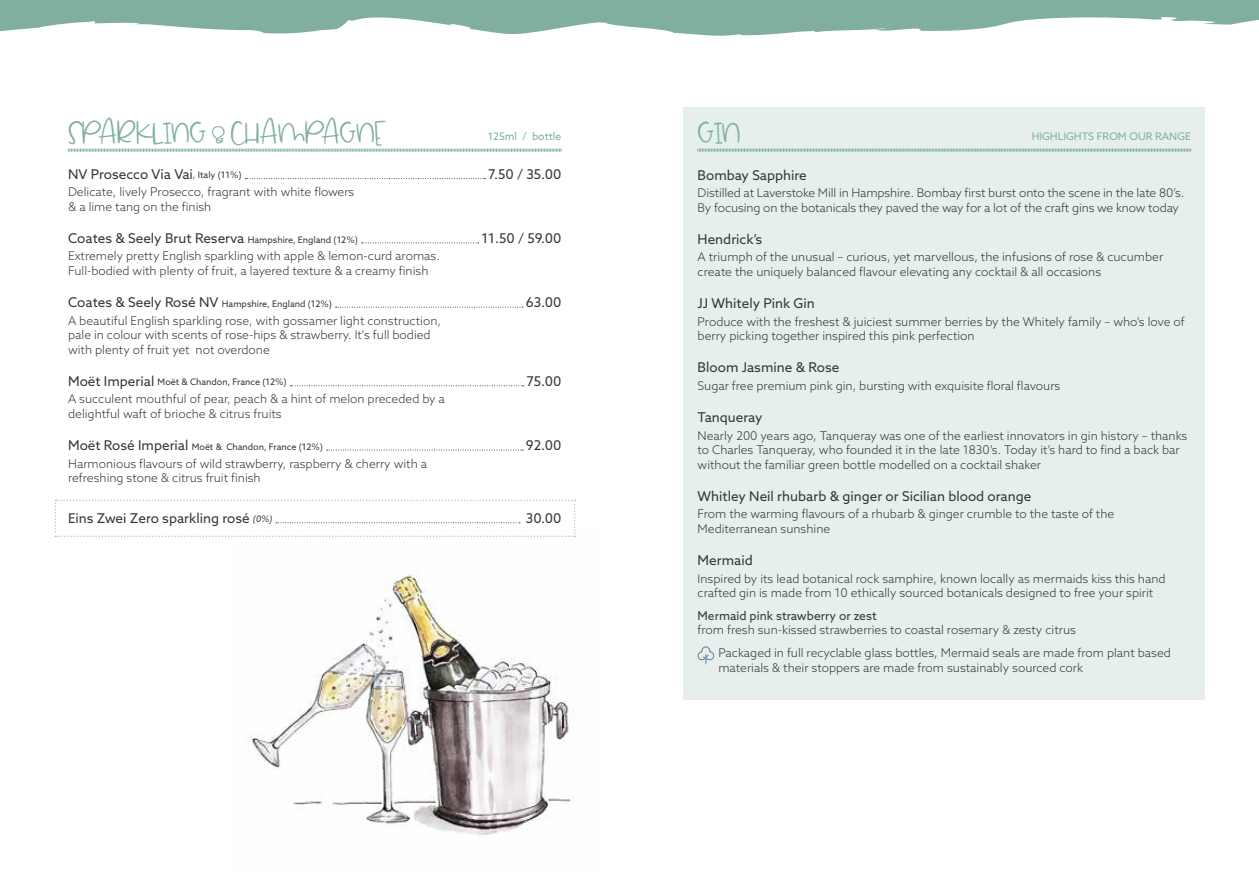
<style>
.page{position:relative;width:1259px;height:893px;background:#fff}
.page>*{position:absolute;margin:0;border:0;box-sizing:border-box;transform-origin:0 0}
.t1{font:16.5px "Lemon Drop";letter-spacing:-.02em;color:#80afa2}
.t2{font:16.5px "Lemon Drop";letter-spacing:-.045em;color:#80afa2}
.t3{font:13.5px "Azo Sans";color:#353635}
.t4{font:300 12px/14.4px "Azo Sans";color:#353635}
.t5{font:12px "Azo Sans";color:#353635}
.t6{font:10.5px "Azo Sans";color:#80afa2}
.t7{font:9px "Azo Sans";color:#353635}
.s1{font-size:9px}
.s2{font-size:13.5px}
.s3{font-style:italic;font-size:9px}
</style>
<div class="page">
<img style="left:247px;top:536px;width:330px;height:299px">
<svg style="left:68px;top:148px;width:493px;height:4px;background:#bed6cf"></svg>
<svg style="left:245px;top:178px;width:240px;height:1px"></svg>
<svg style="left:361px;top:242px;width:118px;height:1px"></svg>
<svg style="left:336px;top:307px;width:187px;height:1px"></svg>
<svg style="left:290px;top:385px;width:234px;height:1px"></svg>
<svg style="left:327px;top:450px;width:196px;height:1px"></svg>
<svg style="left:0;top:0;width:1259px;height:36px;fill:#80afa2"></svg>
<svg style="left:55px;top:500px;width:521px;height:37px"></svg>
<div style="left:683px;top:107px;width:522px;height:592px;background:#e6efec"></div>
<svg style="left:697px;top:148px;width:494px;height:4px;background:#b2cec6"></svg>
<svg style="left:697px;top:646px;width:17px;height:18px"></svg>
<h1 class="t1" style="left:68px;top:124px;width:318px">SPARKLING &amp; CHAMPAGNE</h1>
<p class="t6" style="left:488px;top:129px;width:75px">125ml / bottle</p>
<p class="t3" style="left:68px;top:165px;width:175px">NV Prosecco Via Vai<span class="s1">, Italy (11%)</span></p>
<p class="t3" style="left:488px;top:165px;width:75px">7.50 / 35.00</p>
<p class="t4" style="left:68px;top:185px;width:288px">Delicate, lively Prosecco, fragrant with white flowers &amp; a lime tang on the finish</p>
<p class="t3" style="left:68px;top:229px;width:291px">Coates &amp; Seely Brut Reserva <span class="s1">Hampshire, England (12%)</span></p>
<p class="t3" style="left:481px;top:229px;width:81px">11.50 / 59.00</p>
<p class="t4" style="left:68px;top:249px;width:373px">Extremely pretty English sparkling with apple &amp; lemon-curd aromas.<br>Full-bodied with plenty of fruit, a layered texture &amp; a creamy finish</p>
<p class="t7" style="left:68px;top:298px;width:265px"><span class="s2">Coates &amp; Seely Rosé NV</span> Hampshire, England (12%)</p>
<p class="t3" style="left:526px;top:293px;width:37px">63.00</p>
<p class="t4" style="left:68px;top:313px;width:374px">A beautiful English sparkling rose, with gossamer light construction, pale in colour with scents of rose-hips &amp; strawberry. It's full bodied with plenty of fruit yet not overdone</p>
<p class="t7" style="left:68px;top:376px;width:220px"><span class="s2">Moët Imperial</span> Moët &amp; Chandon, France (12%)</p>
<p class="t3" style="left:526px;top:372px;width:36px">75.00</p>
<p class="t4" style="left:68px;top:392px;width:378px">A succulent mouthful of pear, peach &amp; a hint of melon preceded by a delightful waft of brioche &amp; citrus fruits</p>
<p class="t7" style="left:68px;top:441px;width:256px"><span class="s2">Moët Rosé Imperial</span> Moët &amp; Chandon, France (12%)</p>
<p class="t3" style="left:526px;top:436px;width:37px">92.00</p>
<p class="t4" style="left:68px;top:456px;width:360px">Harmonious flavours of wild strawberry, raspberry &amp; cherry with a refreshing stone &amp; citrus fruit finish</p>
<p class="t3" style="left:68px;top:509px;width:206px">Eins Zwei Zero sparkling rosé <span class="s3">(0%)</span></p>
<p class="t3" style="left:526px;top:509px;width:37px">30.00</p>
<h1 class="t2" style="left:697px;top:124px;width:44px">GIN</h1>
<p class="t6" style="left:1031px;top:129px;width:161px">HIGHLIGHTS FROM OUR RANGE</p>
<p class="t3" style="left:697px;top:166px;width:111px">Bombay Sapphire</p>
<p class="t4" style="left:697px;top:186px;width:488px">Distilled at Laverstoke Mill in Hampshire. Bombay first burst onto the scene in the late 80’s.<br>By focusing on the botanicals they paved the way for a lot of the craft gins we know today</p>
<p class="t3" style="left:697px;top:230px;width:66px">Hendrick’s</p>
<p class="t4" style="left:697px;top:250px;width:467px">A triumph of the unusual – curious, yet marvellous, the infusions of rose &amp; cucumber create the uniquely balanced flavour elevating any cocktail &amp; all occasions</p>
<p class="t3" style="left:697px;top:294px;width:119px">JJ Whitely Pink Gin</p>
<p class="t4" style="left:697px;top:314px;width:488px">Produce with the freshest &amp; juiciest summer berries by the Whitely family – who’s love of berry picking together inspired this pink perfection</p>
<p class="t3" style="left:697px;top:359px;width:143px">Bloom Jasmine &amp; Rose</p>
<p class="t4" style="left:697px;top:378px;width:364px">Sugar free premium pink gin, bursting with exquisite floral flavours</p>
<p class="t3" style="left:697px;top:409px;width:66px">Tanqueray</p>
<p class="t4" style="left:697px;top:428px;width:491px">Nearly 200 years ago, Tanqueray was one of the earliest innovators in gin history – thanks to Charles Tanqueray, who founded it in the late 1830’s. Today it’s hard to find a back bar without the familiar green bottle modelled on a cocktail shaker</p>
<p class="t3" style="left:697px;top:487px;width:335px">Whitley Neil rhubarb &amp; ginger or Sicilian blood orange</p>
<p class="t4" style="left:697px;top:507px;width:418px">From the warming flavours of a rhubarb &amp; ginger crumble to the taste of the<br>Mediterranean sunshine</p>
<p class="t3" style="left:697px;top:551px;width:57px">Mermaid</p>
<p class="t4" style="left:697px;top:571px;width:469px">Inspired by its lead botanical rock samphire, known locally as mermaids kiss this hand crafted gin is made from 10 ethically sourced botanicals designed to free your spirit</p>
<p class="t5" style="left:697px;top:608px;width:180px">Mermaid pink strawberry or zest</p>
<p class="t4" style="left:718px;top:618px;width:454px;line-height:23px;text-indent:-21px">from fresh sun-kissed strawberries to coastal rosemary &amp; zesty citrus<br>Packaged in full recyclable glass bottles, Mermaid seals are made from plant based</p>
<p class="t4" style="left:718px;top:660px;width:366px">materials &amp; their stoppers are made from sustainably sourced cork</p>
</div>
